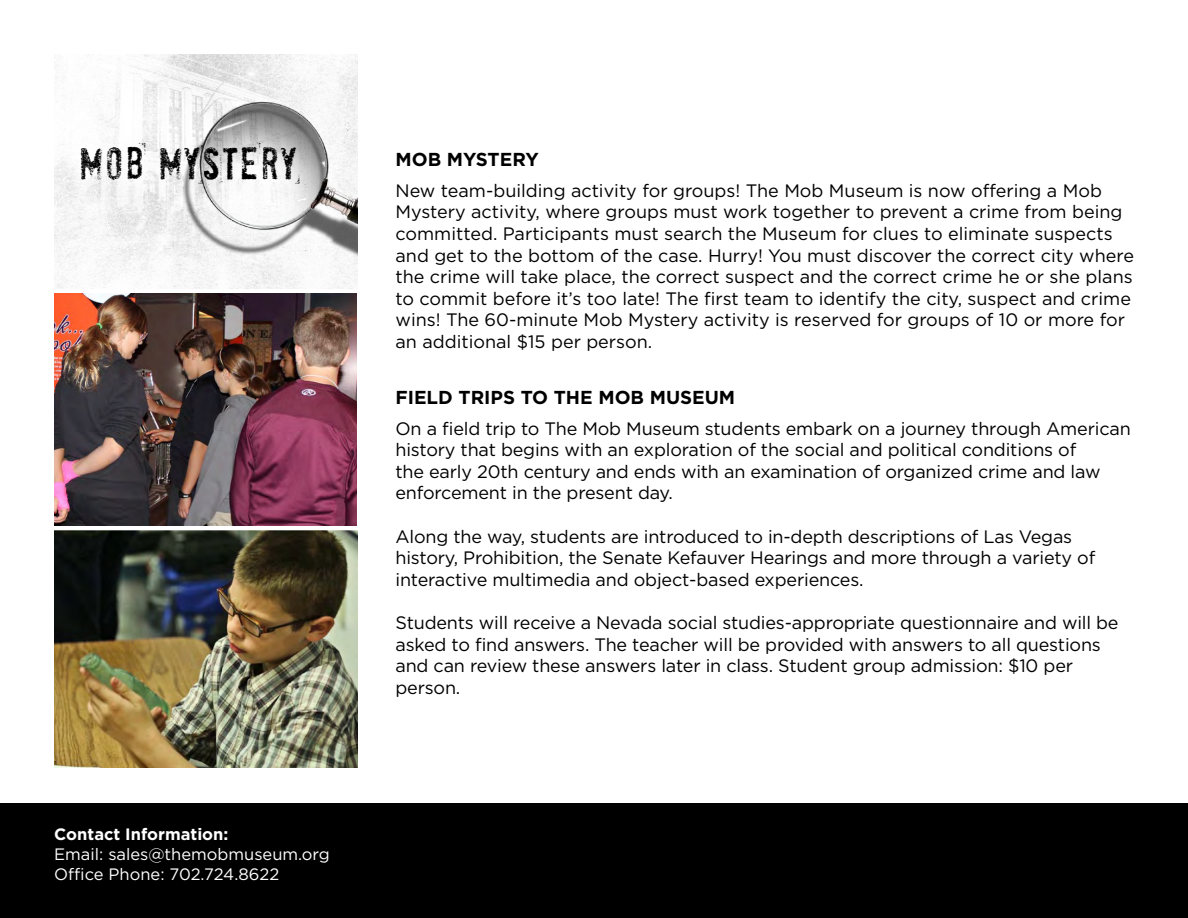
<style>
.page{position:relative;width:1188px;height:918px;background:#fff}
.page>*{position:absolute;margin:0;border:0;box-sizing:border-box;transform-origin:0 0}
.t1{font:42px "Socia L Anima L";color:#000}
.t2{font:700 18.75px "Gotham";color:#000}
.t3{font:18px/21.6px "Gotham";letter-spacing:-.01em;color:#000}
.t4{font:16.5px/19.8px "Gotham";color:#fff}
.t5{font:700 16.5px "Gotham";color:#fff}
</style>
<div class="page">
<div style="left:0;top:803px;width:1188px;height:115px;background:#000"></div>
<img style="left:55px;top:530px;width:302px;height:238px">
<svg style="left:55px;top:55px;width:302px;height:234px"></svg>
<img style="left:172px;top:82px;width:185px;height:207px">
<img style="left:54px;top:294px;width:303px;height:232px">
<h1 class="t1" style="left:78px;top:138px;width:221px">MOB MYSTERY</h1>
<p class="t5" style="left:54px;top:824px;width:176px">Contact Information:</p>
<p class="t4" style="left:54px;top:844px;width:277px">Email: sales@themobmuseum.org<br>Office Phone: 702.724.8622</p>
<p class="t2" style="left:396px;top:147px;width:145px">MOB MYSTERY</p>
<p class="t3" style="left:396px;top:179px;width:740px">New team-building activity for groups! The Mob Museum is now offering a Mob Mystery activity, where groups must work together to prevent a crime from being committed. Participants must search the Museum for clues to eliminate suspects and get to the bottom of the case. Hurry! You must discover the correct city where the crime will take place, the correct suspect and the correct crime he or she plans to commit before it’s too late! The first team to identify the city, suspect and crime wins! The 60-minute Mob Mystery activity is reserved for groups of 10 or more for an additional $15 per person.</p>
<p class="t2" style="left:395px;top:385px;width:341px">FIELD TRIPS TO THE MOB MUSEUM</p>
<p class="t3" style="left:395px;top:417px;width:737px">On a field trip to The Mob Museum students embark on a journey through American history that begins with an exploration of the social and political conditions of<br>the early 20th century and ends with an examination of organized crime and law enforcement in the present day.</p>
<p class="t3" style="left:395px;top:525px;width:701px">Along the way, students are introduced to in-depth descriptions of Las Vegas history, Prohibition, the Senate Kefauver Hearings and more through a variety of interactive multimedia and object-based experiences.</p>
<p class="t3" style="left:395px;top:611px;width:725px">Students will receive a Nevada social studies-appropriate questionnaire and will be asked to find answers. The teacher will be provided with answers to all questions and can review these answers later in class. Student group admission: $10 per person.</p>
</div>
